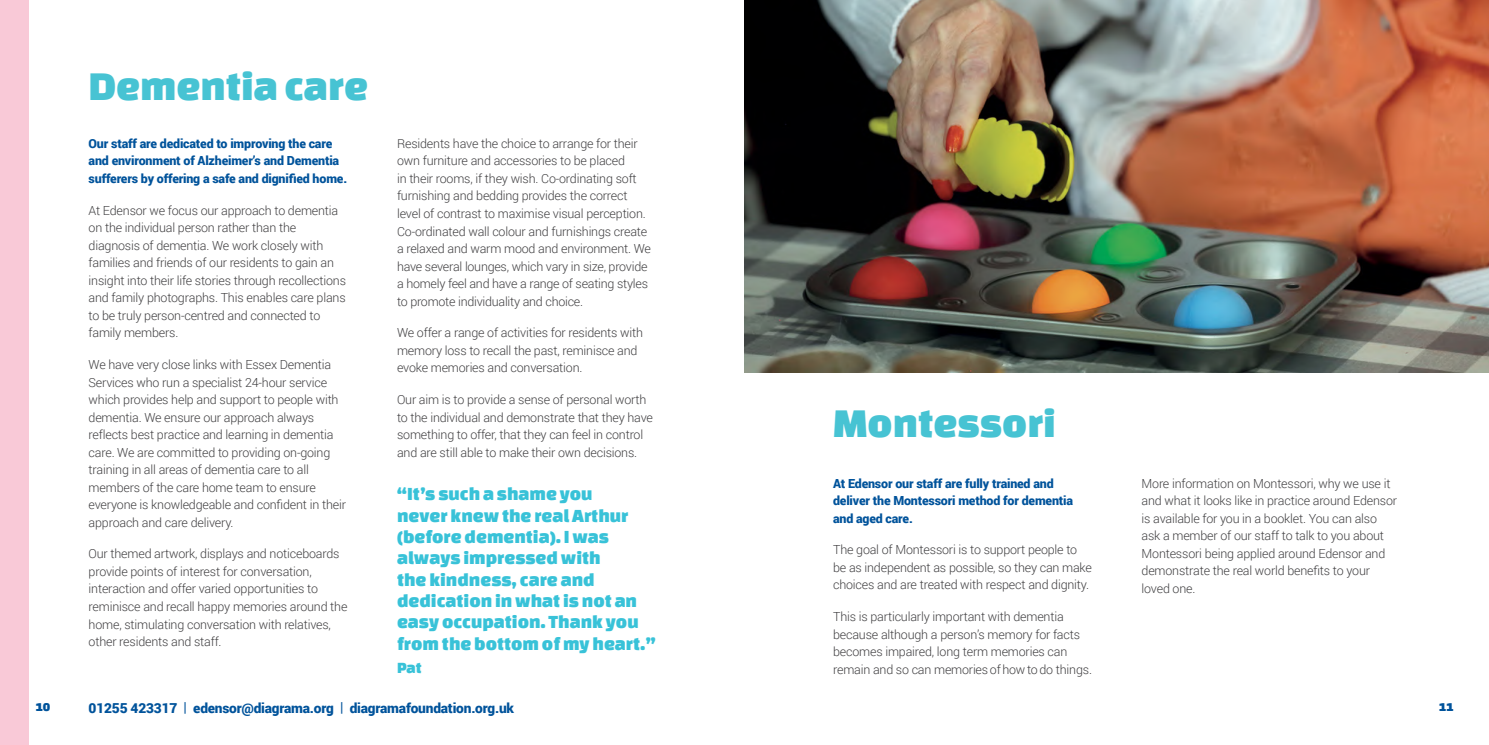
<style>
.page{position:relative;width:1489px;height:745px;background:#fff}
.page>*{position:absolute;margin:0;border:0;box-sizing:border-box;transform-origin:0 0}
.t1{font:42.5px "Changa One";color:#47c3d3}
.t2{font:19.25px/21.4px "Changa One";color:#38c2d8}
.t3{font:16.25px "Changa One";color:#38c2d8}
.t4{font:900 13.75px "Roboto";letter-spacing:-.015em;color:#00539b}
.t5{font:300 12.5px/17.5px "Roboto";letter-spacing:-.015em;color:#414042}
.t6{font:900 12.5px/17.5px "Roboto";letter-spacing:-.015em;color:#00539b}
.t7{font:12.5px "Changa One";color:#00539b}
.s1{font-weight:400}
</style>
<div class="page">
<img style="left:744px;top:0;width:744px;height:372px">
<div style="left:0;top:0;width:28px;height:744px;background:#f9c9d7"></div>
<h1 class="t1" style="left:89px;top:62px;width:281px">Dementia care</h1>
<p class="t6" style="left:89px;top:134px;width:260px">Our staff are dedicated to improving the care and environment of Alzheimer’s and Dementia sufferers by offering a safe and dignified home.</p>
<p class="t5" style="left:89px;top:201px;width:259px">At Edensor we focus our approach to dementia on the individual person rather than the diagnosis of dementia. We work closely with families and friends of our residents to gain an insight into their life stories through recollections and family photographs. This enables care plans to be truly person-centred and connected to family members.</p>
<p class="t5" style="left:89px;top:355px;width:259px">We have very close links with Essex Dementia Services who run a specialist 24-hour service which provides help and support to people with dementia. We ensure our approach always reflects best practice and learning in dementia care. We are committed to providing on-going training in all areas of dementia care to all members of the care home team to ensure everyone is knowledgeable and confident in their approach and care delivery.</p>
<p class="t5" style="left:89px;top:544px;width:260px">Our themed artwork, displays and noticeboards provide points of interest for conversation, interaction and offer varied opportunities to reminisce and recall happy memories around the home, stimulating conversation with relatives, other residents and staff.</p>
<p class="t5" style="left:397px;top:134px;width:255px">Residents have the choice to arrange for their own furniture and accessories to be placed<br>in their rooms, if they wish. Co-ordinating soft furnishing and bedding provides the correct level of contrast to maximise visual perception.<br>Co-ordinated wall colour and furnishings create a relaxed and warm mood and environment. We have several lounges, which vary in size, provide a homely feel and have a range of seating styles to promote individuality and choice.</p>
<p class="t5" style="left:397px;top:323px;width:247px">We offer a range of activities for residents with memory loss to recall the past, reminisce and evoke memories and conversation.</p>
<p class="t5" style="left:397px;top:390px;width:257px">Our aim is to provide a sense of personal worth to the individual and demonstrate that they have something to offer, that they can feel in control and are still able to make their own decisions.</p>
<h2 class="t2" style="left:397px;top:482px;width:260px">“It’s such a shame you<br>never knew the real Arthur (before dementia). I was always impressed with<br>the kindness, care and dedication in what is not an easy occupation. Thank you from the bottom of my heart.”</h2>
<h3 class="t3" style="left:397px;top:658px;width:26px">Pat</h3>
<h1 class="t1" style="left:833px;top:399px;width:224px">Montessori</h1>
<p class="t6" style="left:833px;top:473px;width:241px">At Edensor our staff are fully trained and deliver the Montessori method for dementia and aged care.</p>
<p class="t5" style="left:833px;top:540px;width:260px">The goal of Montessori is to support people to be as independent as possible, so they can make choices and are treated with respect and dignity.</p>
<p class="t5" style="left:833px;top:607px;width:260px">This is particularly important with dementia because although a person’s memory for facts becomes impaired, long term memories can remain and so can memories of how to do things.</p>
<p class="t5" style="left:1141px;top:473px;width:257px">More information on Montessori, why we use it and what it looks like in practice around Edensor is available for you in a booklet. You can also ask a member of our staff to talk to you about Montessori being applied around Edensor and demonstrate the real world benefits to your loved one.</p>
<p class="t7" style="left:35px;top:699px;width:16px">10</p>
<p class="t4" style="left:89px;top:697px;width:427px">01255 423317 <span class="s1">|</span> edensor@diagrama.org <span class="s1">|</span> diagramafoundation.org.uk</p>
<p class="t7" style="left:1438px;top:699px;width:16px">11</p>
</div>
